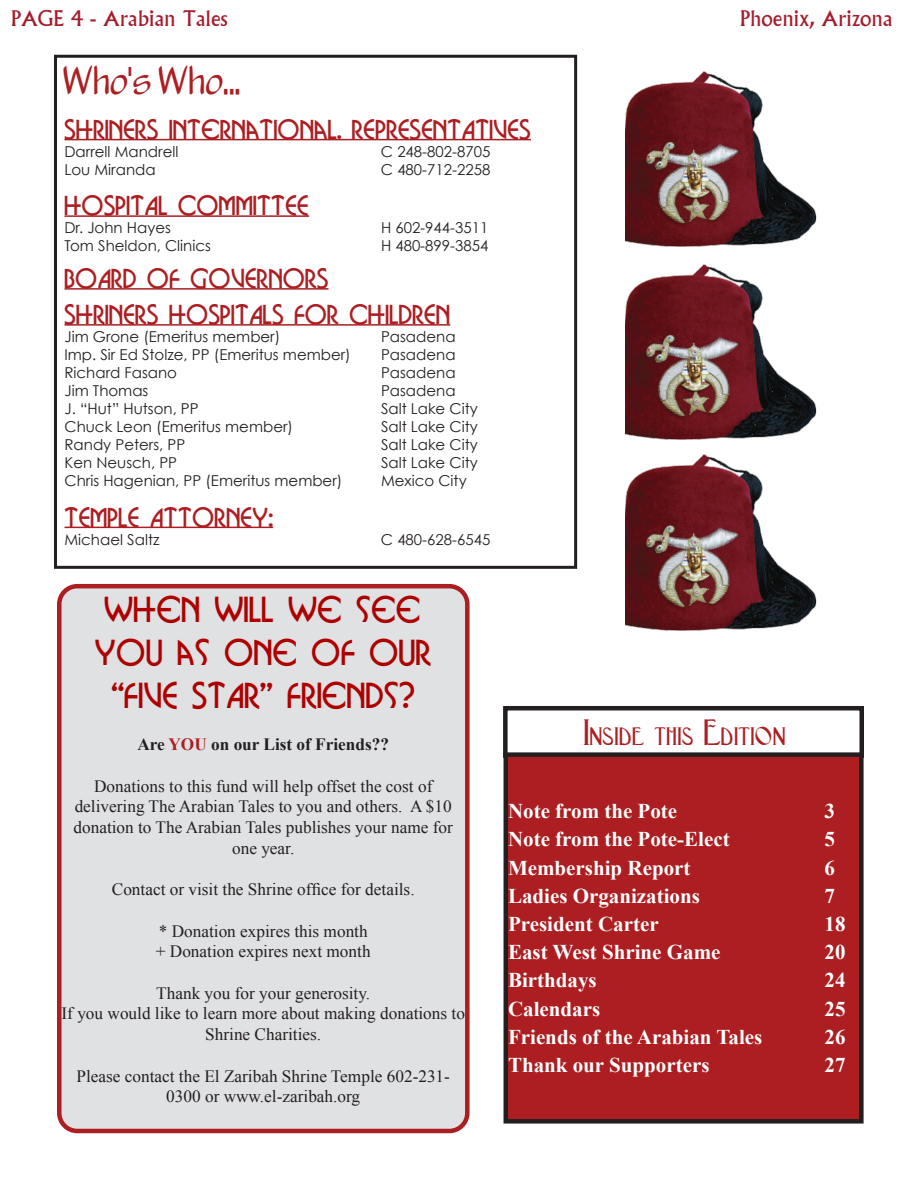
<style>
.page{position:relative;width:918px;height:1188px;background:#fff}
.page>*{position:absolute;margin:0;border:0;box-sizing:border-box;transform-origin:0 0}
.heading_3{font:39px "Black Adder II";color:#ac1e21}
.t1{font:36px/43.2px "Busso Normal";color:#ad0101}
.t2{font:36px "OLIVEOIL Bold";color:#ac1e21}
.t3{font:27.3px/36px "Busso Normal";color:#ac1e21}
.t4{font:700 21px "Times New Roman";color:#fff}
.t5{font:21px "Albertus";color:#a51d2c}
.t6{font:17.25px/20.7px "Times New Roman";color:#231f20;text-align:center}
.t7{font:700 17.25px "Times New Roman";color:#231f20}
.t8{font:15px "Century Gothic";color:#231f20}
.s1{color:#ac1e21}
</style>
<div class="page">
<hr style="left:64px;top:139px;width:467px;height:1px;background:#ac1e21">
<hr style="left:64px;top:215px;width:245px;height:2px;background:#ac1e21">
<hr style="left:64px;top:288px;width:265px;height:2px;background:#ac1e21">
<hr style="left:64px;top:324px;width:386px;height:2px;background:#ac1e21">
<hr style="left:64px;top:527px;width:209px;height:1px;background:#ac1e21">
<div style="left:54px;top:55px;width:523px;height:514px;border:3px solid #231f20"></div>
<div style="left:59px;top:586px;width:408px;height:545px;background:#e0e1e3;border-radius:18px"></div>
<div style="left:57px;top:584px;width:413px;height:549px;border:4px solid #ac1e21;border-radius:18px"></div>
<div style="left:503px;top:706px;width:361px;height:52px;border:4px solid #231f20"></div>
<div style="left:506px;top:755px;width:355px;height:366px;background:#ac1e21"></div>
<div style="left:504px;top:752px;width:360px;height:372px;border:4px solid #231f20"></div>
<img style="left:626px;top:264px;width:190px;height:176px">
<img style="left:626px;top:71px;width:190px;height:176px">
<img style="left:626px;top:454px;width:190px;height:176px">
<h3 class="t5" style="left:11px;top:6px;width:218px">PAGE 4 - Arabian Tales</h3>
<h3 class="t5" style="left:740px;top:6px;width:154px">Phoenix, Arizona</h3>
<p class="t2" style="left:64px;top:57px;width:179px">Who's Who...</p>
<p class="t3" style="left:64px;top:111px;width:468px">SHRINERS INTERNATIONAL. REPRESENTATIVES</p>
<p class="t8" style="left:64px;top:142px;width:115px">Darrell Mandrell</p>
<p class="t8" style="left:381px;top:142px;width:111px">C 248-802-8705</p>
<p class="t8" style="left:64px;top:160px;width:93px">Lou Miranda</p>
<p class="t8" style="left:381px;top:160px;width:111px">C 480-712-2258</p>
<p class="t3" style="left:64px;top:188px;width:246px">HOSPITAL COMMITTEE</p>
<p class="t8" style="left:64px;top:219px;width:108px">Dr. John Hayes</p>
<p class="t8" style="left:381px;top:219px;width:109px">H 602-944-3511</p>
<p class="t8" style="left:64px;top:237px;width:148px">Tom Sheldon, Clinics</p>
<p class="t8" style="left:381px;top:237px;width:109px">H 480-899-3854</p>
<p class="t3" style="left:64px;top:260px;width:387px">BOARD OF GOVERNORS<br>SHRINERS HOSPITALS FOR CHILDREN</p>
<p class="t8" style="left:64px;top:327px;width:217px">Jim Grone (Emeritus member)</p>
<p class="t8" style="left:381px;top:327px;width:76px">Pasadena</p>
<p class="t8" style="left:64px;top:345px;width:288px">Imp. Sir Ed Stolze, PP (Emeritus member)</p>
<p class="t8" style="left:381px;top:345px;width:76px">Pasadena</p>
<p class="t8" style="left:64px;top:363px;width:114px">Richard Fasano</p>
<p class="t8" style="left:381px;top:363px;width:76px">Pasadena</p>
<p class="t8" style="left:64px;top:381px;width:85px">Jim Thomas</p>
<p class="t8" style="left:381px;top:381px;width:76px">Pasadena</p>
<p class="t8" style="left:64px;top:399px;width:136px">J. “Hut” Hutson, PP</p>
<p class="t8" style="left:381px;top:399px;width:98px">Salt Lake City</p>
<p class="t8" style="left:64px;top:417px;width:230px">Chuck Leon (Emeritus member)</p>
<p class="t8" style="left:381px;top:417px;width:98px">Salt Lake City</p>
<p class="t8" style="left:64px;top:435px;width:122px">Randy Peters, PP</p>
<p class="t8" style="left:381px;top:435px;width:98px">Salt Lake City</p>
<p class="t8" style="left:64px;top:453px;width:114px">Ken Neusch, PP</p>
<p class="t8" style="left:381px;top:453px;width:98px">Salt Lake City</p>
<p class="t8" style="left:64px;top:471px;width:279px">Chris Hagenian, PP (Emeritus member)</p>
<p class="t8" style="left:381px;top:471px;width:87px">Mexico City</p>
<p class="t3" style="left:64px;top:499px;width:210px">TEMPLE ATTORNEY:</p>
<p class="t8" style="left:64px;top:530px;width:96px">Michael Saltz</p>
<p class="t8" style="left:381px;top:530px;width:111px">C 480-628-6545</p>
<p class="t1" style="left:95px;top:587px;width:338px">WHEN WILL WE SEE<br>YOU AS ONE OF OUR</p>
<p class="t1" style="left:111px;top:674px;width:305px">“FIVE STAR” FRIENDS?</p>
<p class="t7" style="left:137px;top:733px;width:253px">Are <span class="s1">YOU</span> on our List of Friends??</p>
<p class="t6" style="left:74px;top:775px;width:381px">Donations to this fund will help offset the cost of delivering The Arabian Tales to you and others. A $10 donation to The Arabian Tales publishes your name for one year.</p>
<p class="t6" style="left:112px;top:879px;width:304px">Contact or visit the Shrine office for details.</p>
<p class="t6" style="left:159px;top:920px;width:210px">* Donation expires this month</p>
<p class="t6" style="left:156px;top:941px;width:216px">+ Donation expires next month</p>
<p class="t6" style="left:156px;top:982px;width:215px">Thank you for your generosity.</p>
<p class="t6" style="left:62px;top:1003px;width:405px">If you would like to learn more about making donations to<br>Shrine Charities.</p>
<p class="t6" style="left:76px;top:1065px;width:375px">Please contact the El Zaribah Shrine Temple 602-231-<br>0300 or www.el-zaribah.org</p>
<p class="heading_3" style="left:582px;top:714px;width:204px">Inside this Edition</p>
<p class="t4" style="left:508px;top:797px;width:171px">Note from the Pote</p>
<p class="t4" style="left:825px;top:797px;width:12px">3</p>
<p class="t4" style="left:508px;top:825px;width:223px">Note from the Pote-Elect</p>
<p class="t4" style="left:825px;top:825px;width:12px">5</p>
<p class="t4" style="left:508px;top:853px;width:184px">Membership Report</p>
<p class="t4" style="left:825px;top:853px;width:12px">6</p>
<p class="t4" style="left:508px;top:881px;width:193px">Ladies Organizations</p>
<p class="t4" style="left:825px;top:881px;width:12px">7</p>
<p class="t4" style="left:508px;top:909px;width:152px">President Carter</p>
<p class="t4" style="left:825px;top:909px;width:22px">18</p>
<p class="t4" style="left:508px;top:938px;width:214px">East West Shrine Game</p>
<p class="t4" style="left:825px;top:938px;width:22px">20</p>
<p class="t4" style="left:508px;top:966px;width:90px">Birthdays</p>
<p class="t4" style="left:825px;top:966px;width:22px">24</p>
<p class="t4" style="left:508px;top:994px;width:94px">Calendars</p>
<p class="t4" style="left:825px;top:994px;width:22px">25</p>
<p class="t4" style="left:508px;top:1022px;width:256px">Friends of the Arabian Tales</p>
<p class="t4" style="left:825px;top:1022px;width:22px">26</p>
<p class="t4" style="left:508px;top:1050px;width:203px">Thank our Supporters</p>
<p class="t4" style="left:825px;top:1050px;width:22px">27</p>
</div>
